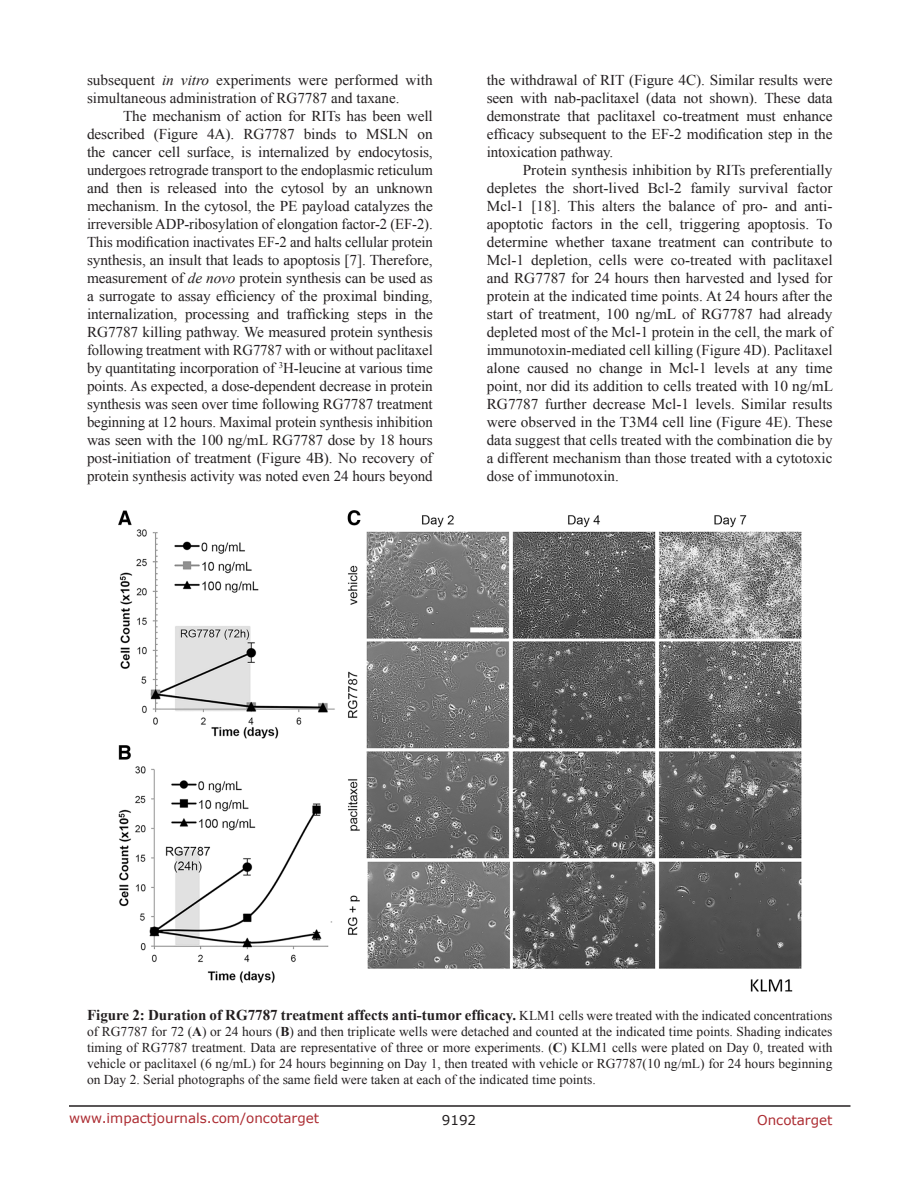
<style>
.page{position:relative;width:918px;height:1188px;background:#fff}
.page>*{position:absolute;margin:0;border:0;box-sizing:border-box;transform-origin:0 0}
.BodyText{font:15px/18px "Times New Roman";color:#231f20;text-align:justify}
.FigureText{font:700 15px "Times New Roman";color:#231f20}
.FigureText-2{font:13.5px/16.2px "Times New Roman";color:#231f20;text-align:justify}
.t1{font:13.5px "Verdana";color:#ac2b31}
.t2{font:13.5px "Verdana";color:#231f20}
.s1{font-style:italic}
.s2{font-weight:400;font-size:13.5px}
.s3{font-weight:700}
</style>
<div class="page">
<hr style="left:69px;top:1105px;width:781px;height:2px;background:#231f20">
<img style="left:118px;top:511px;width:683px;height:480px">
<p class="BodyText" style="left:87px;top:71px;width:347px">subsequent <span class="s1">in vitro</span> experiments were performed with simultaneous administration of RG7787 and taxane.</p>
<p class="BodyText" style="left:87px;top:107px;width:347px;text-indent:36px">The mechanism of action for RITs has been well described (Figure 4A). RG7787 binds to MSLN on the cancer cell surface, is internalized by endocytosis, undergoes retrograde transport to the endoplasmic reticulum and then is released into the cytosol by an unknown mechanism. In the cytosol, the PE payload catalyzes the irreversible ADP-ribosylation of elongation factor-2 (EF-2).<br>This modification inactivates EF-2 and halts cellular protein synthesis, an insult that leads to apoptosis [7]. Therefore, measurement of <span class="s1">de novo</span> protein synthesis can be used as a surrogate to assay efficiency of the proximal binding, internalization, processing and trafficking steps in the RG7787 killing pathway. We measured protein synthesis following treatment with RG7787 with or without paclitaxel by quantitating incorporation of <sup>3</sup>H-leucine at various time points. As expected, a dose-dependent decrease in protein synthesis was seen over time following RG7787 treatment beginning at 12 hours. Maximal protein synthesis inhibition was seen with the 100 ng/mL RG7787 dose by 18 hours post-initiation of treatment (Figure 4B). No recovery of protein synthesis activity was noted even 24 hours beyond</p>
<p class="BodyText" style="left:487px;top:71px;width:347px">the withdrawal of RIT (Figure 4C). Similar results were seen with nab-paclitaxel (data not shown). These data demonstrate that paclitaxel co-treatment must enhance efficacy subsequent to the EF-2 modification step in the intoxication pathway.</p>
<p class="BodyText" style="left:487px;top:161px;width:348px;text-indent:36px">Protein synthesis inhibition by RITs preferentially depletes the short-lived Bcl-2 family survival factor Mcl-1 [18]. This alters the balance of pro- and anti&shy;apoptotic factors in the cell, triggering apoptosis. To determine whether taxane treatment can contribute to Mcl-1 depletion, cells were co-treated with paclitaxel and RG7787 for 24 hours then harvested and lysed for protein at the indicated time points. At 24 hours after the start of treatment, 100 ng/mL of RG7787 had already depleted most of the Mcl-1 protein in the cell, the mark of immunotoxin-mediated cell killing (Figure 4D). Paclitaxel alone caused no change in Mcl-1 levels at any time point, nor did its addition to cells treated with 10 ng/mL RG7787 further decrease Mcl-1 levels. Similar results were observed in the T3M4 cell line (Figure 4E). These data suggest that cells treated with the combination die by a different mechanism than those treated with a cytotoxic dose of immunotoxin.</p>
<p class="FigureText" style="left:87px;top:1004px;width:747px">Figure 2: Duration of RG7787 treatment affects anti-tumor efficacy. <span class="s2">KLM1 cells were treated with the indicated concentrations</span></p>
<p class="FigureText-2" style="left:87px;top:1023px;width:747px">of RG7787 for 72 (<span class="s3">A</span>) or 24 hours (<span class="s3">B</span>) and then triplicate wells were detached and counted at the indicated time points. Shading indicates timing of RG7787 treatment. Data are representative of three or more experiments. (<span class="s3">C</span>) KLM1 cells were plated on Day 0, treated with vehicle or paclitaxel (6 ng/mL) for 24 hours beginning on Day 1, then treated with vehicle or RG7787(10 ng/mL) for 24 hours beginning on Day 2. Serial photographs of the same field were taken at each of the indicated time points.</p>
<p class="t1" style="left:69px;top:1109px;width:252px">www.impactjournals.com/oncotarget</p>
<p class="t2" style="left:442px;top:1111px;width:36px">9192</p>
<p class="t1" style="left:757px;top:1111px;width:77px">Oncotarget</p>
</div>
